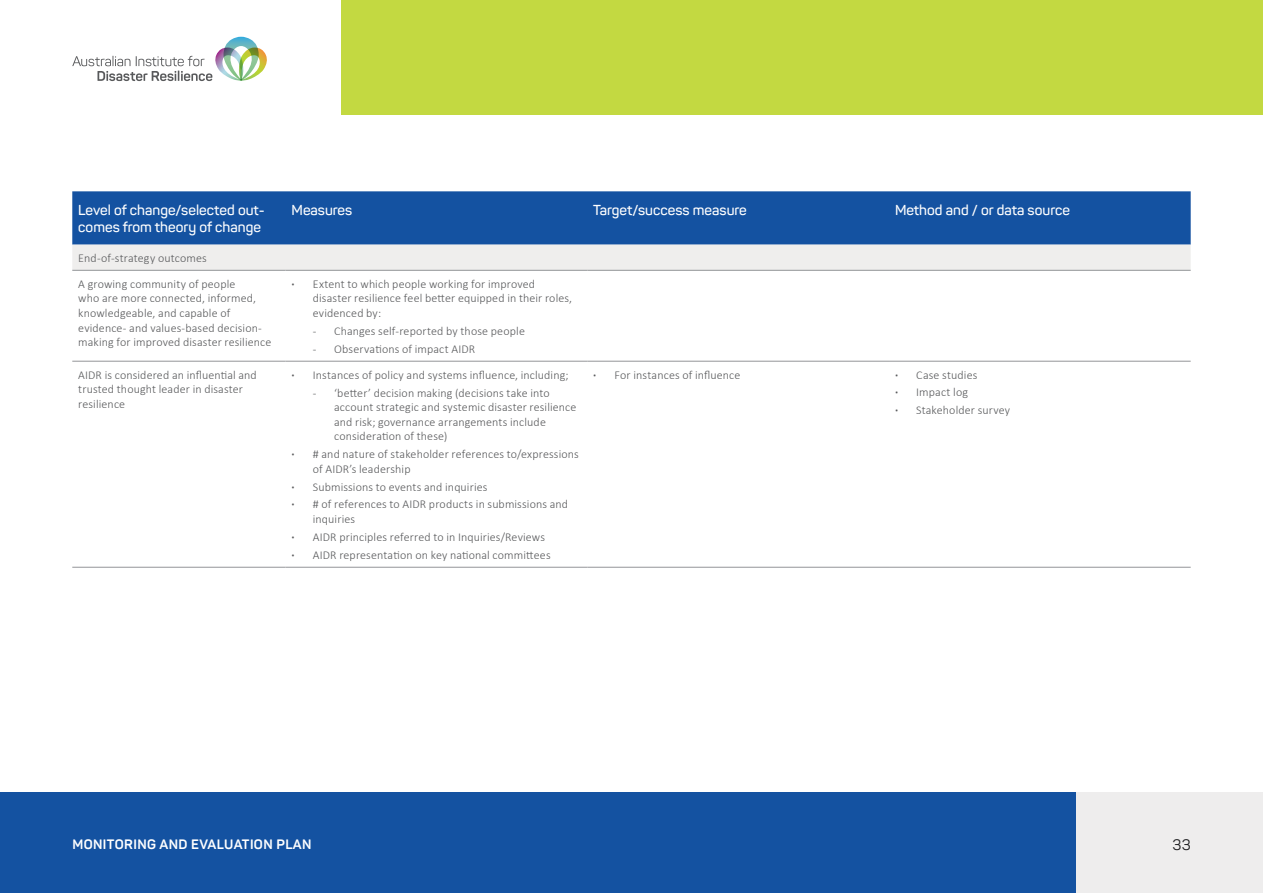
<style>
.page{position:relative;width:1263px;height:893px;background:#fff}
.page>*{position:absolute;margin:0;border:0;box-sizing:border-box;transform-origin:0 0}
.t1{font:15px "Panton";color:#1d1d1f}
.t2{font:600 14.25px/17.2px "Panton";color:#fff}
.t3{font:700 13.5px "Panton";letter-spacing:.03em;color:#fff}
.t4{font:300 12px/14.7px "Calibri";letter-spacing:.01em;color:#58595b}
.s1{font-weight:700}
</style>
<div class="page">
<div style="left:340px;top:0;width:923px;height:115px;background:#c3d941"></div>
<div style="left:0;top:792px;width:1076px;height:101px;background:#1452a1"></div>
<div style="left:1076px;top:792px;width:187px;height:101px;background:#eeeded"></div>
<svg style="left:72px;top:37px;width:195px;height:44px"></svg>
<div style="left:72px;top:191px;width:1119px;height:54px;background:#1452a1"></div>
<div style="left:72px;top:245px;width:1119px;height:25px;background:#efeeed"></div>
<hr style="left:72px;top:361px;width:214px;height:1px;background:#939598">
<hr style="left:72px;top:567px;width:214px;height:1px;background:#939598">
<hr style="left:286px;top:361px;width:301px;height:1px;background:#939598">
<hr style="left:286px;top:567px;width:301px;height:1px;background:#939598">
<hr style="left:587px;top:361px;width:302px;height:1px;background:#939598">
<hr style="left:587px;top:567px;width:302px;height:1px;background:#939598">
<hr style="left:889px;top:361px;width:302px;height:1px;background:#939598">
<hr style="left:889px;top:567px;width:302px;height:1px;background:#939598">
<hr style="left:72px;top:270px;width:214px;height:1px;background:#939598">
<hr style="left:286px;top:270px;width:301px;height:1px;background:#939598">
<hr style="left:587px;top:270px;width:302px;height:1px;background:#939598">
<hr style="left:889px;top:270px;width:302px;height:1px;background:#939598">
<p class="t2" style="left:78px;top:201px;width:188px">Level of change/selected out&shy;comes from theory of change</p>
<p class="t2" style="left:292px;top:201px;width:62px">Measures</p>
<p class="t2" style="left:593px;top:201px;width:155px">Target/success measure</p>
<p class="t2" style="left:895px;top:201px;width:176px">Method and / or data source</p>
<p class="t4" style="left:78px;top:245px;width:159px;line-height:26px">End-of-strategy outcomes<br>A growing community of people</p>
<p class="t4" style="left:78px;top:291px;width:195px">who are more connected, informed, knowledgeable, and capable of evidence- and values-based decision&shy;making for improved disaster resilience</p>
<p class="t4" style="left:313px;top:276px;width:261px;text-indent:-21px"><span class="s1">·</span> Extent to which people working for improved disaster resilience feel better equipped in their roles, evidenced by:</p>
<p class="t4" style="left:313px;top:323px;width:214px">- Changes self-reported by those people</p>
<p class="t4" style="left:313px;top:341px;width:164px">- Observations of impact AIDR</p>
<p class="t4" style="left:78px;top:367px;width:180px">AIDR is considered an influential and trusted thought leader in disaster resilience</p>
<p class="t4" style="left:292px;top:367px;width:279px"><span class="s1">·</span> Instances of policy and systems influence, including;</p>
<p class="t4" style="left:334px;top:385px;width:244px;text-indent:-21px">- ‘better’ decision making (decisions take into account strategic and systemic disaster resilience and risk; governance arrangements include consideration of these)</p>
<p class="t4" style="left:313px;top:447px;width:267px;text-indent:-21px"><span class="s1">·</span> # and nature of stakeholder references to/expressions of AIDR’s leadership</p>
<p class="t4" style="left:292px;top:478px;width:278px;line-height:17.9px"><span class="s1">·</span> Submissions to events and inquiries<br><span class="s1">·</span> # of references to AIDR products in submissions and</p>
<p class="t4" style="left:292px;top:510px;width:261px;line-height:17.9px;text-indent:21px">inquiries<br><span class="s1">·</span> AIDR principles referred to in Inquiries/Reviews <span class="s1">·</span> AIDR representation on key national committees</p>
<p class="t4" style="left:593px;top:367px;width:149px"><span class="s1">·</span> For instances of influence</p>
<p class="t4" style="left:895px;top:366px;width:117px;line-height:17.9px"><span class="s1">·</span> Case studies<br><span class="s1">·</span> Impact log<br><span class="s1">·</span> Stakeholder survey</p>
<p class="t3" style="left:72px;top:835px;width:241px">MONITORING AND EVALUATION PLAN</p>
<p class="t1" style="left:1172px;top:835px;width:20px">33</p>
</div>
